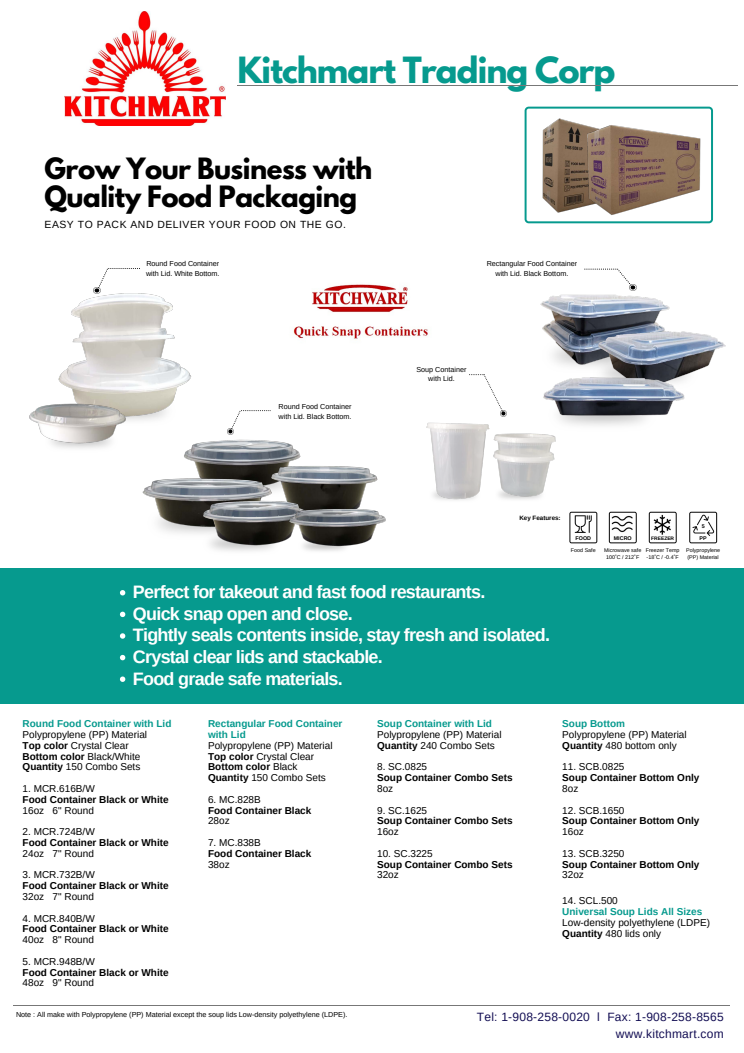
<style>
.page{position:relative;width:744px;height:1053px;background:#fff}
.page>*{position:absolute;margin:0;border:0;box-sizing:border-box;transform-origin:0 0}
.t1{font:700 32px "League Spartan";letter-spacing:-.03em;color:#069a8e}
.t2{font:700 26px/28.5px "League Spartan";letter-spacing:-.02em;color:#000}
.t3{font:700 18px/21.6px "Arimo";letter-spacing:-.04em;color:#fff}
.t4{font:12px/16.8px "Arimo";letter-spacing:.02em;color:#120d53;text-align:right}
.t5{font:10.4px "Arimo";letter-spacing:.05em;color:#000}
.t6{font:10px/10.8px "Arimo";color:#000}
.t7{font:700 10px "Arimo";color:#000}
.t8{font:700 10px/10.8px "Arimo";color:#069a8e}
.t9{font:7.2px/9.9px "Arimo";color:#000}
.t10{font:700 6.24px "Arimo";color:#000}
.t11{font:5.36px/7.4px "Arimo";color:#000}
.t12{font:700 5.36px "Arimo";color:#000}
.t13{font:700 4.92px "Arimo";color:#000}
.s1{font-weight:700}
</style>
<div class="page">
<hr style="left:14px;top:1004px;width:716px;height:1px;background:#777">
<div style="left:0;top:568px;width:744px;height:136px;background:#069a8e"></div>
<img style="left:293px;top:284px;width:135px;height:55px">
<img style="left:65px;top:12px;width:161px;height:113px">
<hr style="left:237px;top:85px;width:501px;height:1px;background:#777">
<svg style="left:569px;top:511px;width:28px;height:32px"></svg>
<img style="left:574px;top:514px;width:19px;height:19px">
<svg style="left:609px;top:511px;width:28px;height:32px"></svg>
<img style="left:612px;top:514px;width:22px;height:20px">
<svg style="left:649px;top:511px;width:28px;height:32px"></svg>
<img style="left:653px;top:514px;width:19px;height:21px">
<svg style="left:689px;top:511px;width:28px;height:32px"></svg>
<img style="left:692px;top:514px;width:22px;height:22px">
<img style="left:426px;top:422px;width:130px;height:78px">
<img style="left:58px;top:290px;width:134px;height:131px">
<img style="left:29px;top:398px;width:106px;height:49px">
<img style="left:184px;top:434px;width:117px;height:39px">
<img style="left:142px;top:473px;width:126px;height:56px">
<img style="left:268px;top:459px;width:110px;height:45px">
<img style="left:199px;top:496px;width:111px;height:30px">
<img style="left:290px;top:509px;width:96px;height:36px">
<img style="left:272px;top:504px;width:95px;height:28px">
<img style="left:195px;top:526px;width:95px;height:25px">
<img style="left:293px;top:534px;width:63px;height:17px">
<img style="left:540px;top:290px;width:130px;height:77px">
<img style="left:589px;top:315px;width:137px;height:55px">
<img style="left:544px;top:377px;width:141px;height:38px">
<img style="left:538px;top:396px;width:129px;height:38px">
<img style="left:593px;top:350px;width:105px;height:46px">
<svg style="left:525px;top:107px;width:188px;height:116px"></svg>
<svg style="left:120px;top:590px;width:5px;height:5px"></svg>
<svg style="left:120px;top:611px;width:5px;height:6px"></svg>
<svg style="left:120px;top:633px;width:5px;height:5px"></svg>
<svg style="left:120px;top:655px;width:5px;height:5px"></svg>
<svg style="left:120px;top:676px;width:5px;height:6px"></svg>
<svg style="left:228px;top:410px;width:43px;height:24px"></svg>
<svg style="left:94px;top:268px;width:46px;height:25px"></svg>
<svg style="left:469px;top:374px;width:38px;height:43px"></svg>
<svg style="left:584px;top:268px;width:52px;height:22px"></svg>
<h1 class="t1" style="left:237px;top:45px;width:380px">Kitchmart Trading Corp</h1>
<h2 class="t2" style="left:45px;top:154px;width:329px">Grow Your Business with<br>Quality Food Packaging</h2>
<p class="t5" style="left:45px;top:217px;width:303px">EASY TO PACK AND DELIVER YOUR FOOD ON THE GO.</p>
<p class="t9" style="left:146px;top:258px;width:75px">Round Food Container with Lid. White Bottom.</p>
<p class="t9" style="left:487px;top:258px;width:92px;text-align:center">Rectangular Food Container with Lid. Black Bottom.</p>
<p class="t9" style="left:279px;top:401px;width:74px">Round Food Container with Lid. Black Bottom.</p>
<p class="t9" style="left:417px;top:364px;width:52px;text-align:center">Soup Container with Lid.</p>
<p class="t10" style="left:519px;top:513px;width:43px">Key Features:</p>
<h3 class="t3" style="left:133px;top:581px;width:419px">Perfect for takeout and fast food restaurants.<br>Quick snap open and close.<br>Tightly seals contents inside, stay fresh and isolated.<br>Crystal clear lids and stackable.<br>Food grade safe materials.</h3>
<p class="t12" style="left:576px;top:534px;width:17px">FOOD</p>
<p class="t11" style="left:571px;top:546px;width:26px">Food Safe</p>
<p class="t12" style="left:702px;top:523px;width:4px">5</p>
<p class="t11" style="left:686px;top:546px;width:36px">Polypropylene (PP) Material</p>
<p class="t12" style="left:614px;top:534px;width:19px">MICRO</p>
<p class="t11" style="left:604px;top:546px;width:39px;text-align:center">Microwave safe<br>100˚C / 212˚F</p>
<p class="t12" style="left:700px;top:534px;width:9px">PP</p>
<p class="t13" style="left:651px;top:534px;width:24px">FREEZER</p>
<p class="t11" style="left:646px;top:546px;width:35px">Freezer Temp -18˚C / -0.4˚F</p>
<p class="t8" style="left:23px;top:718px;width:150px">Round Food Container with Lid</p>
<p class="t6" style="left:23px;top:729px;width:126px">Polypropylene (PP) Material<br><span class="s1">Top color</span> Crystal Clear<br><span class="s1">Bottom color</span> Black/White<br><span class="s1">Quantity</span> 150 Combo Sets</p>
<p class="t6" style="left:23px;top:783px;width:74px">1. MCR.616B/W</p>
<p class="t7" style="left:23px;top:792px;width:148px">Food Container Black or White</p>
<p class="t6" style="left:23px;top:804px;width:73px">16oz 6" Round</p>
<p class="t6" style="left:23px;top:826px;width:74px">2. MCR.724B/W</p>
<p class="t7" style="left:23px;top:835px;width:148px">Food Container Black or White</p>
<p class="t6" style="left:23px;top:848px;width:73px">24oz 7" Round</p>
<p class="t6" style="left:23px;top:869px;width:74px">3. MCR.732B/W</p>
<p class="t7" style="left:23px;top:878px;width:148px">Food Container Black or White</p>
<p class="t6" style="left:23px;top:891px;width:73px">32oz 7" Round</p>
<p class="t6" style="left:23px;top:912px;width:74px">4. MCR.840B/W</p>
<p class="t7" style="left:23px;top:922px;width:148px">Food Container Black or White</p>
<p class="t6" style="left:23px;top:934px;width:73px">40oz 8" Round</p>
<p class="t6" style="left:23px;top:956px;width:74px">5. MCR.948B/W</p>
<p class="t7" style="left:23px;top:965px;width:148px">Food Container Black or White</p>
<p class="t6" style="left:23px;top:977px;width:73px">48oz 9" Round</p>
<p class="t8" style="left:208px;top:718px;width:136px">Rectangular Food Container with Lid</p>
<p class="t6" style="left:208px;top:740px;width:126px">Polypropylene (PP) Material<br><span class="s1">Top color</span> Crystal Clear<br><span class="s1">Bottom color</span> Black<br><span class="s1">Quantity</span> 150 Combo Sets</p>
<p class="t6" style="left:208px;top:794px;width:54px">6. MC.828B</p>
<p class="t7" style="left:208px;top:803px;width:105px">Food Container Black</p>
<p class="t6" style="left:208px;top:815px;width:23px">28oz</p>
<p class="t6" style="left:208px;top:837px;width:54px">7. MC.838B</p>
<p class="t7" style="left:208px;top:846px;width:105px">Food Container Black</p>
<p class="t6" style="left:208px;top:858px;width:23px">38oz</p>
<p class="t9" style="left:16px;top:1009px;width:333px">Note : All make with Polypropylene (PP) Material except the soup lids Low-density polyethylene (LDPE).</p>
<p class="t8" style="left:377px;top:718px;width:116px">Soup Container with Lid</p>
<p class="t6" style="left:377px;top:729px;width:126px">Polypropylene (PP) Material<br><span class="s1">Quantity</span> 240 Combo Sets</p>
<p class="t6" style="left:377px;top:761px;width:52px">8. SC.0825</p>
<p class="t7" style="left:377px;top:770px;width:137px">Soup Container Combo Sets</p>
<p class="t6" style="left:377px;top:783px;width:18px">8oz</p>
<p class="t6" style="left:377px;top:804px;width:52px">9. SC.1625</p>
<p class="t7" style="left:377px;top:814px;width:137px">Soup Container Combo Sets</p>
<p class="t6" style="left:377px;top:826px;width:23px">16oz</p>
<p class="t6" style="left:377px;top:848px;width:57px">10. SC.3225</p>
<p class="t7" style="left:377px;top:857px;width:137px">Soup Container Combo Sets</p>
<p class="t6" style="left:377px;top:869px;width:23px">32oz</p>
<p class="t8" style="left:562px;top:718px;width:64px">Soup Bottom</p>
<p class="t6" style="left:562px;top:729px;width:126px">Polypropylene (PP) Material<br><span class="s1">Quantity</span> 480 bottom only</p>
<p class="t6" style="left:562px;top:761px;width:64px">11. SCB.0825</p>
<p class="t7" style="left:562px;top:770px;width:139px">Soup Container Bottom Only</p>
<p class="t6" style="left:562px;top:783px;width:18px">8oz</p>
<p class="t6" style="left:562px;top:804px;width:64px">12. SCB.1650</p>
<p class="t7" style="left:562px;top:814px;width:139px">Soup Container Bottom Only</p>
<p class="t6" style="left:562px;top:826px;width:23px">16oz</p>
<p class="t6" style="left:562px;top:848px;width:64px">13. SCB.3250</p>
<p class="t7" style="left:562px;top:857px;width:139px">Soup Container Bottom Only</p>
<p class="t6" style="left:562px;top:869px;width:23px">32oz</p>
<p class="t6" style="left:562px;top:895px;width:57px">14. SCL.500</p>
<p class="t8" style="left:562px;top:906px;width:142px">Universal Soup Lids All Sizes</p>
<p class="t6" style="left:562px;top:917px;width:149px">Low-density polyethylene (LDPE)<br><span class="s1">Quantity</span> 480 lids only</p>
<p class="t4" style="left:477px;top:1008px;width:248px">Tel: 1-908-258-0020 l Fax: 1-908-258-8565 www.kitchmart.com</p>
</div>
